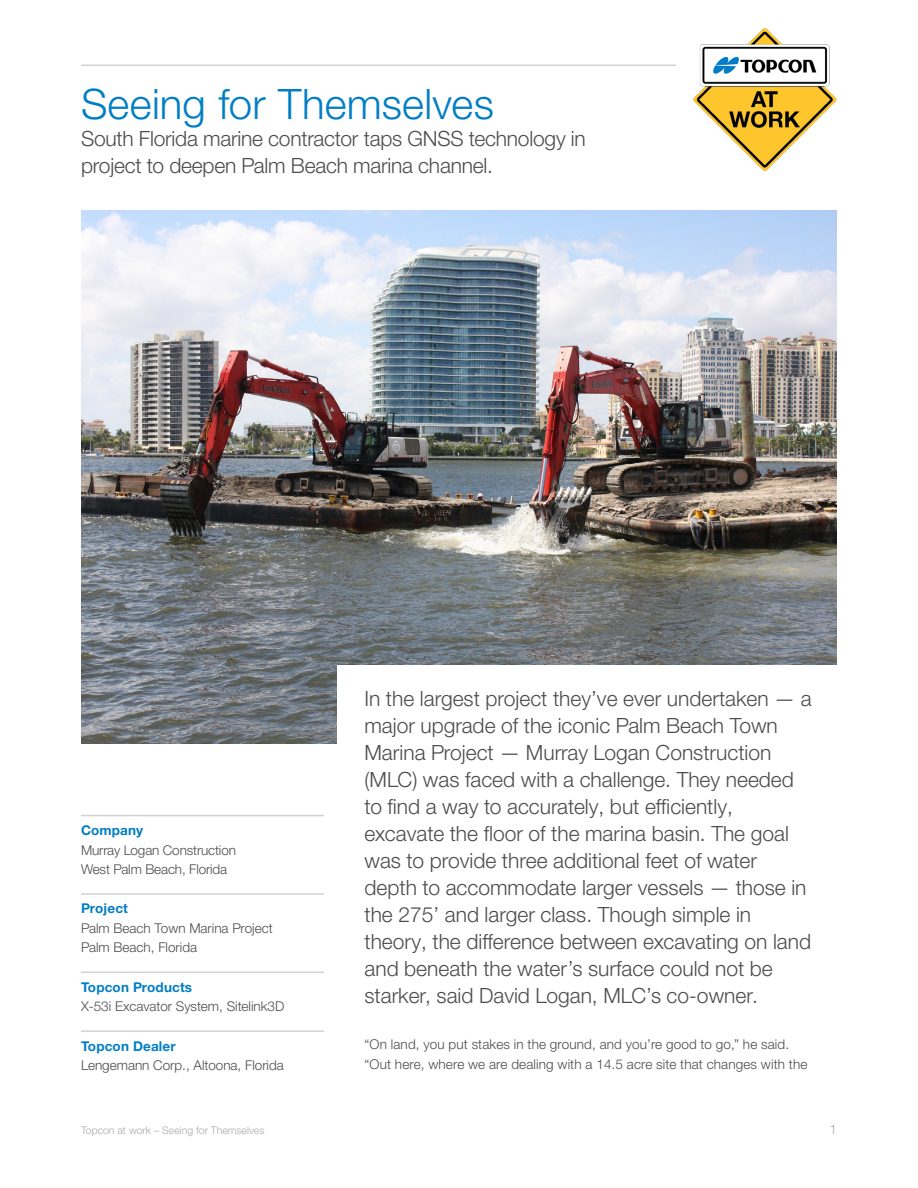
<style>
.page{position:relative;width:918px;height:1188px;background:#fff}
.page>*{position:absolute;margin:0;border:0;box-sizing:border-box;transform-origin:0 0}
.t1{font:300 42px "Helvetica Neue LTW1 G";letter-spacing:.005em;color:#007ec5}
.Paragraph_1{font:300 21px/27px "Helvetica Neue LTW1 G";color:#4b4c4d}
.Paragraph_Intro_Text{font:300 21px/27px "Helvetica Neue LTW1 G";letter-spacing:-.01em;color:#4b4c4d}
.Fine_Print{font:300 13.5px "Helvetica Neue LTW1 G";color:#4b4c4d}
.Paragraph_1-2{font:300 13.5px/19.5px "Helvetica Neue LTW1 G";letter-spacing:.01em;color:#4b4c4d}
.Fine_Print-2{font:700 13.5px "Helvetica Neue LTW1 G";letter-spacing:.01em;color:#007ec5}
.t2{font:300 13.5px "Helvetica Neue LTW1 G";color:#a8a9ad}
.t3{font:300 10.5px "Helvetica Neue LTW1 G";color:#a8a9ad}
</style>
<div class="page">
<img style="left:81px;top:210px;width:756px;height:533px">
<div style="left:338px;top:665px;width:502px;height:433px;background:#fff"></div>
<hr style="left:81px;top:65px;width:595px;height:1px;background:#d1d2d4">
<hr style="left:81px;top:815px;width:243px;height:1px;background:#d1d2d4">
<hr style="left:81px;top:893px;width:243px;height:2px;background:#d1d2d4">
<img style="left:693px;top:28px;width:144px;height:143px">
<hr style="left:81px;top:972px;width:243px;height:1px;background:#d1d2d4">
<hr style="left:81px;top:1030px;width:243px;height:2px;background:#d1d2d4">
<p class="t1" style="left:81px;top:78px;width:414px">Seeing for Themselves</p>
<p class="Paragraph_Intro_Text" style="left:81px;top:125px;width:506px">South Florida marine contractor taps GNSS technology in project to deepen Palm Beach marina channel.</p>
<p class="Fine_Print-2" style="left:81px;top:822px;width:64px">Company</p>
<p class="Fine_Print" style="left:81px;top:841px;width:156px">Murray Logan Construction</p>
<p class="Fine_Print" style="left:81px;top:861px;width:148px">West Palm Beach, Florida</p>
<p class="Fine_Print-2" style="left:81px;top:900px;width:49px">Project</p>
<p class="Fine_Print" style="left:81px;top:920px;width:193px">Palm Beach Town Marina Project</p>
<p class="Fine_Print" style="left:81px;top:939px;width:118px">Palm Beach, Florida</p>
<p class="Fine_Print-2" style="left:81px;top:979px;width:113px">Topcon Products</p>
<p class="Fine_Print" style="left:81px;top:998px;width:205px">X-53i Excavator System, Sitelink3D</p>
<p class="Fine_Print-2" style="left:81px;top:1037px;width:96px">Topcon Dealer</p>
<p class="Fine_Print" style="left:81px;top:1057px;width:204px">Lengemann Corp., Altoona, Florida</p>
<p class="Paragraph_1" style="left:364px;top:685px;width:449px">In the largest project they’ve ever undertaken — a major upgrade of the iconic Palm Beach Town Marina Project — Murray Logan Construction (MLC) was faced with a challenge. They needed to find a way to accurately, but efficiently, excavate the floor of the marina basin. The goal was to provide three additional feet of water depth to accommodate larger vessels — those in the 275’ and larger class. Though simple in theory, the difference between excavating on land and beneath the water’s surface could not be starker, said David Logan, MLC’s co-owner.</p>
<p class="Paragraph_1-2" style="left:364px;top:1035px;width:444px">“On land, you put stakes in the ground, and you’re good to go,” he said. “Out here, where we are dealing with a 14.5 acre site that changes with the</p>
<p class="t3" style="left:81px;top:1124px;width:185px">Topcon at work – Seeing for Themselves</p>
<p class="t2" style="left:829px;top:1121px;width:9px">1</p>
</div>
